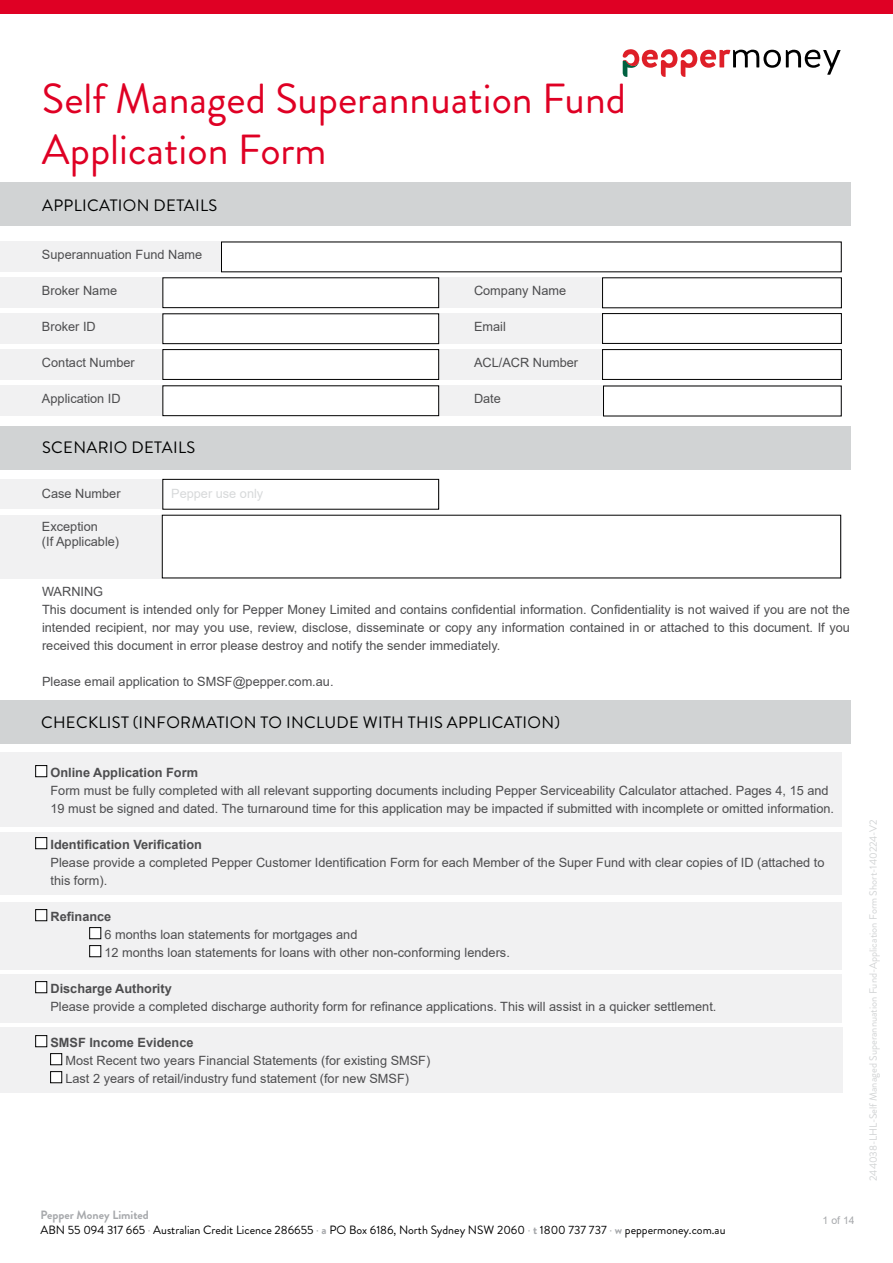
<style>
.page{position:relative;width:893px;height:1263px;background:#fff}
.page>*{position:absolute;margin:0;border:0;box-sizing:border-box;transform-origin:0 0}
.t1{font:42px/50.4px "Brandon Grotesque";color:#df0024}
.t2{font:16.5px "Brandon Grotesque";letter-spacing:.02em;color:#000101}
.t3{font:12.75px/18px "Arial";color:#4d4d4f}
.t4{font:700 12.75px "Arial";color:#4d4d4f}
.t5{font:12.75px "Arial";color:#d7d9da}
.t6{font:12px/15px "Brandon Grotesque";color:#000101}
.t7{font:10.5px "Brandon Grotesque";color:#d1d3d4}
.t8{font:10.5px "Arial";color:#a7a9ac}
.s1{font-weight:700;color:#a7a9ac}
.s2{color:#a7a9ac}
</style>
<div class="page">
<div style="left:0;top:0;width:893px;height:14px;background:#df0024"></div>
<div style="left:0;top:183px;width:850px;height:43px;background:#d1d3d4"></div>
<div style="left:0;top:241px;width:841px;height:30px;background:#f1f1f2"></div>
<div style="left:0;top:277px;width:841px;height:30px;background:#f1f1f2"></div>
<div style="left:0;top:313px;width:841px;height:30px;background:#f1f1f2"></div>
<div style="left:0;top:349px;width:841px;height:30px;background:#f1f1f2"></div>
<div style="left:0;top:385px;width:841px;height:30px;background:#f1f1f2"></div>
<div style="left:0;top:515px;width:841px;height:63px;background:#f1f1f2"></div>
<div style="left:0;top:479px;width:439px;height:30px;background:#f1f1f2"></div>
<div style="left:0;top:426px;width:851px;height:43px;background:#d1d3d4"></div>
<div style="left:0;top:700px;width:850px;height:44px;background:#d1d3d4"></div>
<div style="left:0;top:752px;width:841px;height:74px;background:#f1f1f2"></div>
<div style="left:0;top:832px;width:841px;height:63px;background:#f1f1f2"></div>
<div style="left:0;top:902px;width:841px;height:67px;background:#f1f1f2"></div>
<div style="left:0;top:974px;width:841px;height:48px;background:#f1f1f2"></div>
<div style="left:0;top:1027px;width:842px;height:66px;background:#f1f1f2"></div>
<div style="left:163px;top:278px;width:276px;height:30px;background:#fff"></div>
<div style="left:162px;top:277px;width:277px;height:31px;border:1px solid #000"></div>
<div style="left:602px;top:278px;width:239px;height:30px;background:#fff"></div>
<div style="left:163px;top:314px;width:276px;height:30px;background:#fff"></div>
<div style="left:162px;top:313px;width:277px;height:31px;border:1px solid #000"></div>
<div style="left:602px;top:314px;width:239px;height:29px;background:#fff"></div>
<div style="left:602px;top:313px;width:240px;height:31px;border:1px solid #000"></div>
<div style="left:163px;top:350px;width:276px;height:29px;background:#fff"></div>
<div style="left:162px;top:349px;width:277px;height:31px;border:1px solid #000"></div>
<div style="left:602px;top:350px;width:239px;height:29px;background:#fff"></div>
<div style="left:602px;top:349px;width:240px;height:31px;border:1px solid #000"></div>
<div style="left:163px;top:386px;width:276px;height:30px;background:#fff"></div>
<div style="left:162px;top:385px;width:277px;height:31px;border:1px solid #000"></div>
<div style="left:603px;top:386px;width:238px;height:30px;background:#fff"></div>
<div style="left:221px;top:242px;width:620px;height:30px;background:#fff"></div>
<div style="left:162px;top:515px;width:679px;height:63px;background:#fff"></div>
<div style="left:163px;top:479px;width:276px;height:30px;background:#fff"></div>
<div style="left:163px;top:479px;width:276px;height:30px;border:1px solid #000"></div>
<div style="left:36px;top:765px;width:11px;height:12px;background:#fff"></div>
<div style="left:36px;top:765px;width:11px;height:12px;border:1px solid #000"></div>
<div style="left:36px;top:837px;width:11px;height:12px;background:#fff"></div>
<div style="left:36px;top:837px;width:11px;height:12px;border:1px solid #000"></div>
<div style="left:36px;top:909px;width:11px;height:12px;background:#fff"></div>
<div style="left:36px;top:909px;width:11px;height:12px;border:1px solid #000"></div>
<div style="left:90px;top:927px;width:11px;height:12px;background:#fff"></div>
<div style="left:90px;top:927px;width:11px;height:12px;border:1px solid #000"></div>
<div style="left:90px;top:945px;width:11px;height:12px;background:#fff"></div>
<div style="left:90px;top:945px;width:11px;height:12px;border:1px solid #000"></div>
<div style="left:36px;top:981px;width:11px;height:12px;background:#fff"></div>
<div style="left:36px;top:981px;width:11px;height:12px;border:1px solid #000"></div>
<div style="left:36px;top:1035px;width:11px;height:12px;background:#fff"></div>
<div style="left:36px;top:1035px;width:11px;height:12px;border:1px solid #000"></div>
<div style="left:51px;top:1053px;width:11px;height:12px;background:#fff"></div>
<div style="left:50px;top:1053px;width:12px;height:12px;border:1px solid #000"></div>
<div style="left:51px;top:1071px;width:11px;height:12px;background:#fff"></div>
<div style="left:50px;top:1071px;width:12px;height:12px;border:1px solid #000"></div>
<svg style="left:622px;top:49px;width:219px;height:28px"></svg>
<h1 class="t1" style="left:42px;top:74px;width:586px">Self Managed Superannuation Fund<br>Application Form</h1>
<p class="t2" style="left:42px;top:194px;width:177px">APPLICATION DETAILS</p>
<p class="t3" style="left:42px;top:245px;width:162px">Superannuation Fund Name</p>
<p class="t3" style="left:42px;top:281px;width:77px">Broker Name</p>
<p class="t3" style="left:474px;top:281px;width:94px">Company Name</p>
<p class="t3" style="left:42px;top:317px;width:55px">Broker ID</p>
<p class="t3" style="left:474px;top:317px;width:33px">Email</p>
<p class="t3" style="left:42px;top:353px;width:94px">Contact Number</p>
<p class="t3" style="left:474px;top:353px;width:106px">ACL/ACR Number</p>
<p class="t3" style="left:42px;top:389px;width:80px">Application ID</p>
<p class="t3" style="left:474px;top:389px;width:28px">Date</p>
<p class="t2" style="left:42px;top:436px;width:155px">SCENARIO DETAILS</p>
<p class="t3" style="left:42px;top:484px;width:80px">Case Number</p>
<p class="t5" style="left:171px;top:485px;width:94px">Pepper use only</p>
<p class="t3" style="left:42px;top:519px;width:79px;line-height:15px">Exception<br>(If Applicable)</p>
<p class="t3" style="left:42px;top:582px;width:809px">WARNING<br>This document is intended only for Pepper Money Limited and contains confidential information. Confidentiality is not waived if you are not the intended recipient, nor may you use, review, disclose, disseminate or copy any information contained in or attached to this document. If you received this document in error please destroy and notify the sender immediately.</p>
<p class="t3" style="left:42px;top:673px;width:293px">Please email application to SMSF@pepper.com.au.</p>
<p class="t2" style="left:41px;top:711px;width:521px">CHECKLIST (INFORMATION TO INCLUDE WITH THIS APPLICATION)</p>
<p class="t4" style="left:50px;top:763px;width:149px">Online Application Form</p>
<p class="t3" style="left:51px;top:781px;width:785px">Form must be fully completed with all relevant supporting documents including Pepper Serviceability Calculator attached. Pages 4, 15 and<br>19 must be signed and dated. The turnaround time for this application may be impacted if submitted with incomplete or omitted information.</p>
<p class="t4" style="left:50px;top:835px;width:153px">Identification Verification</p>
<p class="t3" style="left:51px;top:853px;width:775px">Please provide a completed Pepper Customer Identification Form for each Member of the Super Fund with clear copies of ID (attached to this form).</p>
<p class="t4" style="left:50px;top:907px;width:62px">Refinance</p>
<p class="t3" style="left:104px;top:925px;width:407px">6 months loan statements for mortgages and<br>12 months loan statements for loans with other non-conforming lenders.</p>
<p class="t4" style="left:50px;top:979px;width:123px">Discharge Authority</p>
<p class="t3" style="left:50px;top:997px;width:667px">Please provide a completed discharge authority form for refinance applications. This will assist in a quicker settlement.</p>
<p class="t4" style="left:50px;top:1033px;width:145px">SMSF Income Evidence</p>
<p class="t3" style="left:65px;top:1051px;width:366px">Most Recent two years Financial Statements (for existing SMSF)<br>Last 2 years of retail/industry fund statement (for new SMSF)</p>
<p class="t6" style="left:40px;top:1207px;width:686px"><span class="s1">Pepper Money Limited<br></span>ABN 55 094 317 665 <span class="s2">·</span> Australian Credit Licence 286655 <span class="s2">·</span> <span class="s1">a</span> PO Box 6186, North Sydney NSW 2060 <span class="s2">·</span> <span class="s1">t</span> 1800 737 737 <span class="s2">·</span> <span class="s1">w</span> peppermoney.com.au</p>
<p class="t8" style="left:823px;top:1213px;width:34px">1 of 14</p>
<p class="t7" style="left:866px;top:1181px;width:363px;rotate:-90deg">244038-LHL-Self Managed Superannuation Fund-Application Form Short-140224-V2</p>
</div>
